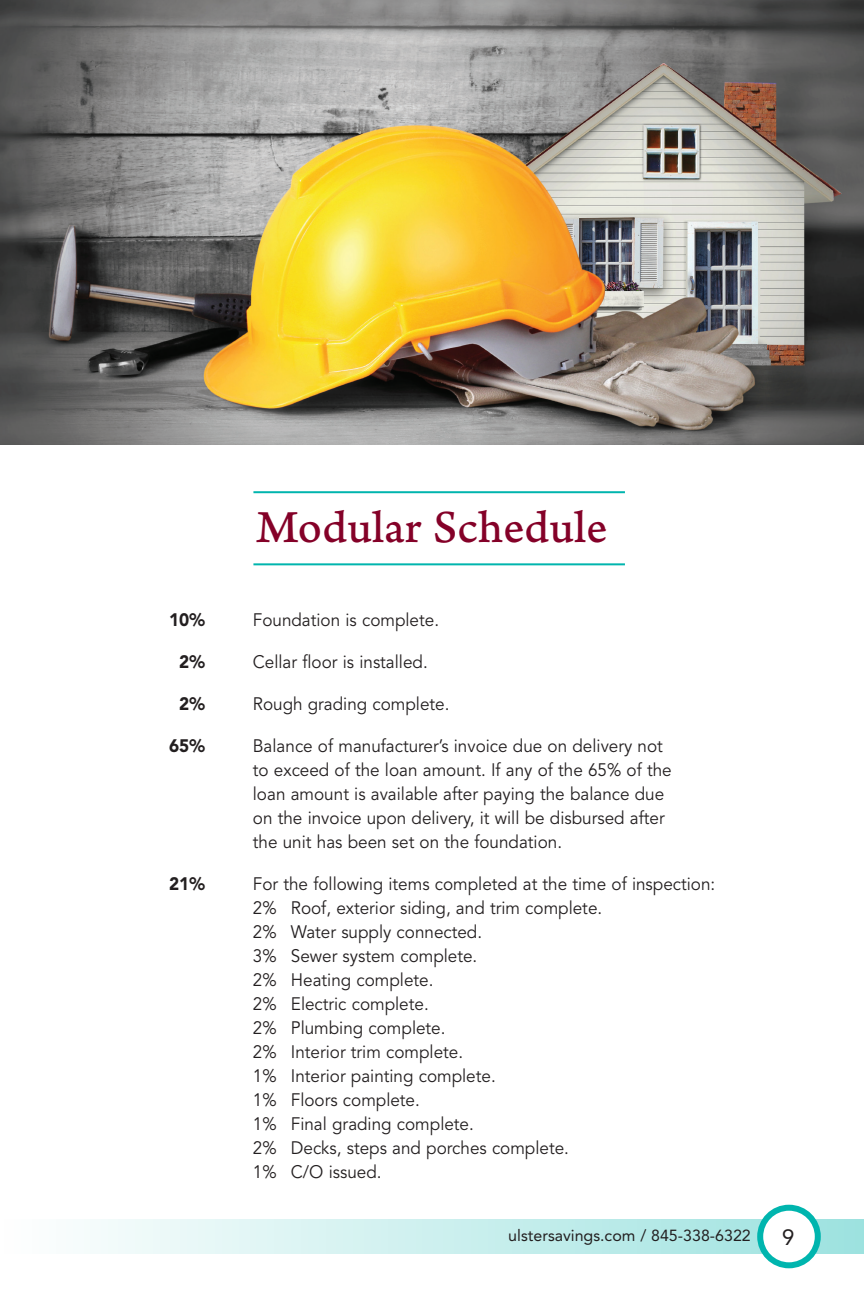
<style>
.page{position:relative;width:864px;height:1296px;background:#fff}
.page>*{position:absolute;margin:0;border:0;box-sizing:border-box;transform-origin:0 0}
.Heading{font:48px "Arno Pro Caption";letter-spacing:-.005em;color:#840128}
.t1{font:22px "Avenir LT Std";color:#231f20}
.Checks{font:18px/24px "Avenir LT Std";color:#231f20;scale:.95 1}
.Checks-2{font:900 18px "Avenir LT Std";color:#231f20;scale:.95 1}
.t2{font:16px "Avenir LT Std";color:#231f20}
</style>
<div class="page">
<div style="left:0;top:1219px;width:864px;height:35px;background:linear-gradient(to right,#fffefe,#9ce2df)"></div>
<div style="left:760px;top:1208px;width:58px;height:57px;background:#fff;border-radius:50%"></div>
<div style="left:757px;top:1205px;width:64px;height:63px;border:6px solid #00b5ae;border-radius:50%"></div>
<img style="left:0;top:0;width:864px;height:444px">
<hr style="left:253px;top:491px;width:372px;height:2px;background:#00b5ae">
<hr style="left:253px;top:563px;width:372px;height:2px;background:#00b5ae">
<p class="Heading" style="left:256px;top:499px;width:353px">Modular Schedule</p>
<p class="Checks-2" style="left:169px;top:609px;width:39px">10%</p>
<p class="Checks" style="left:253px;top:608px;width:198px">Foundation is complete.</p>
<p class="Checks-2" style="left:179px;top:651px;width:28px">2%</p>
<p class="Checks" style="left:253px;top:650px;width:186px">Cellar floor is installed.</p>
<p class="Checks-2" style="left:179px;top:693px;width:28px">2%</p>
<p class="Checks" style="left:253px;top:692px;width:209px">Rough grading complete.</p>
<p class="Checks-2" style="left:169px;top:735px;width:39px">65%</p>
<p class="Checks" style="left:253px;top:734px;width:442px">Balance of manufacturer’s invoice due on delivery not to exceed of the loan amount. If any of the 65% of the loan amount is available after paying the balance due on the invoice upon delivery, it will be disbursed after the unit has been set on the foundation.</p>
<p class="Checks-2" style="left:169px;top:873px;width:39px">21%</p>
<p class="Checks" style="left:253px;top:872px;width:488px">For the following items completed at the time of inspection:</p>
<p class="Checks" style="left:253px;top:896px;width:369px">2% Roof, exterior siding, and trim complete.</p>
<p class="Checks" style="left:253px;top:920px;width:243px">2% Water supply connected.</p>
<p class="Checks" style="left:253px;top:944px;width:238px">3% Sewer system complete.</p>
<p class="Checks" style="left:253px;top:968px;width:192px">2% Heating complete.</p>
<p class="Checks" style="left:253px;top:992px;width:187px">2% Electric complete.</p>
<p class="Checks" style="left:253px;top:1016px;width:204px">2% Plumbing complete.</p>
<p class="Checks" style="left:253px;top:1040px;width:223px">2% Interior trim complete.</p>
<p class="Checks" style="left:253px;top:1064px;width:257px">1% Interior painting complete.</p>
<p class="Checks" style="left:253px;top:1088px;width:177px">1% Floors complete.</p>
<p class="Checks" style="left:253px;top:1112px;width:234px">1% Final grading complete.</p>
<p class="Checks" style="left:253px;top:1136px;width:334px">2% Decks, steps and porches complete.</p>
<p class="Checks" style="left:253px;top:1160px;width:137px">1% C/O issued.</p>
<p class="t2" style="left:508px;top:1226px;width:244px">ulstersavings.com / 845-338-6322</p>
<p class="t1" style="left:782px;top:1224px;width:14px">9</p>
</div>
